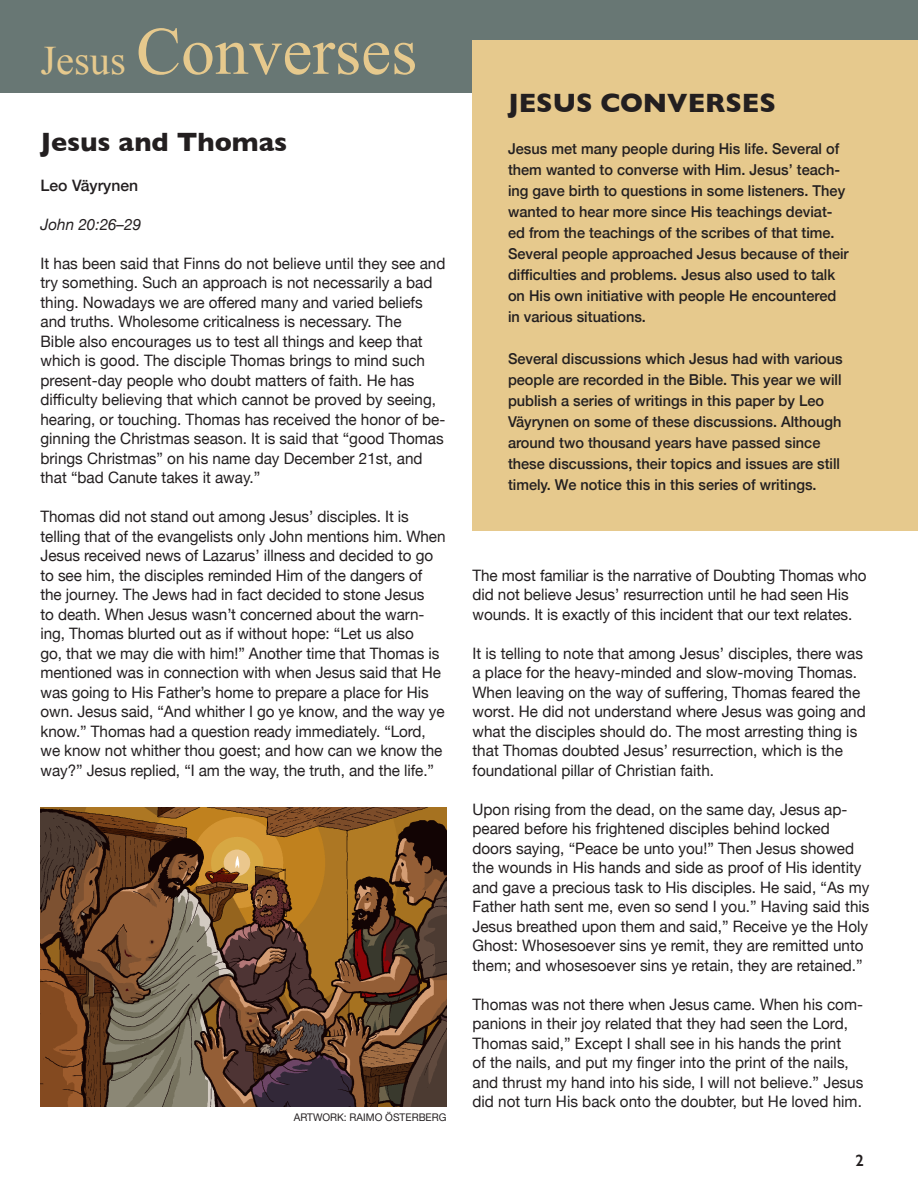
<style>
.page{position:relative;width:918px;height:1188px;background:#fff}
.page>*{position:absolute;margin:0;border:0;box-sizing:border-box;transform-origin:0 0}
.t1{font:67.5px "Times New Roman";color:#e6c98d}
.Title_2{font:700 27px "Gill Sans";color:#231f20}
.t2{font:600 16.5px "Gill Sans";color:#231f20}
.Text{font:15.75px/19.5px "Helvetica Neue";color:#231f20}
.Text-2{font:italic 15.75px "Helvetica Neue";color:#231f20}
.Author{font:500 15.75px "Helvetica Neue";color:#231f20}
.Text_2{font:500 15px/21px "Helvetica Neue";color:#231f20}
.Credit{font:10.5px "Helvetica Neue";color:#231f20}
.s1{font-size:40.5px}
</style>
<div class="page">
<img style="left:40px;top:807px;width:406px;height:300px">
<div style="left:0;top:0;width:918px;height:93px;background:#687774"></div>
<div style="left:472px;top:40px;width:446px;height:491px;background:#e6c98d"></div>
<p class="t1" style="left:40px;top:6px;width:378px"><span class="s1">Jesus</span> Converses</p>
<p class="Title_2" style="left:40px;top:120px;width:248px">Jesus and Thomas</p>
<p class="Author" style="left:40px;top:172px;width:99px">Leo Väyrynen</p>
<p class="Text-2" style="left:40px;top:213px;width:102px">John 20:26–29</p>
<p class="Text" style="left:40px;top:254px;width:407px">It has been said that Finns do not believe until they see and try something. Such an approach is not necessarily a bad thing. Nowadays we are offered many and varied beliefs and truths. Wholesome criticalness is necessary. The<br>Bible also encourages us to test all things and keep that which is good. The disciple Thomas brings to mind such present-day people who doubt matters of faith. He has difficulty believing that which cannot be proved by seeing, hearing, or touching. Thomas has received the honor of be&shy;ginning the Christmas season. It is said that “good Thomas brings Christmas” on his name day December 21st, and that “bad Canute takes it away.”</p>
<p class="Text" style="left:40px;top:508px;width:407px">Thomas did not stand out among Jesus’ disciples. It is telling that of the evangelists only John mentions him. When Jesus received news of Lazarus’ illness and decided to go to see him, the disciples reminded Him of the dangers of the journey. The Jews had in fact decided to stone Jesus<br>to death. When Jesus wasn’t concerned about the warn&shy;ing, Thomas blurted out as if without hope: “Let us also<br>go, that we may die with him!” Another time that Thomas is mentioned was in connection with when Jesus said that He was going to His Father’s home to prepare a place for His own. Jesus said, “And whither I go ye know, and the way ye know.” Thomas had a question ready immediately. “Lord, we know not whither thou goest; and how can we know the way?” Jesus replied, “I am the way, the truth, and the life.”</p>
<p class="Credit" style="left:294px;top:1110px;width:154px">ARTWORK: RAIMO ÖSTERBERG</p>
<p class="Title_2" style="left:508px;top:81px;width:269px">JESUS CONVERSES</p>
<p class="Text_2" style="left:508px;top:136px;width:342px">Jesus met many people during His life. Several of them wanted to converse with Him. Jesus’ teach&shy;ing gave birth to questions in some listeners. They wanted to hear more since His teachings deviat&shy;ed from the teachings of the scribes of that time.<br>Several people approached Jesus because of their difficulties and problems. Jesus also used to talk on His own initiative with people He encountered in various situations.</p>
<p class="Text_2" style="left:508px;top:346px;width:336px">Several discussions which Jesus had with various people are recorded in the Bible. This year we will publish a series of writings in this paper by Leo Väyrynen on some of these discussions. Although around two thousand years have passed since these discussions, their topics and issues are still timely. We notice this in this series of writings.</p>
<p class="Text" style="left:472px;top:566px;width:396px">The most familiar is the narrative of Doubting Thomas who did not believe Jesus’ resurrection until he had seen His wounds. It is exactly of this incident that our text relates.</p>
<p class="Text" style="left:472px;top:644px;width:395px">It is telling to note that among Jesus’ disciples, there was a place for the heavy-minded and slow-moving Thomas.<br>When leaving on the way of suffering, Thomas feared the worst. He did not understand where Jesus was going and what the disciples should do. The most arresting thing is that Thomas doubted Jesus’ resurrection, which is the foundational pillar of Christian faith.</p>
<p class="Text" style="left:472px;top:800px;width:399px">Upon rising from the dead, on the same day, Jesus ap&shy;peared before his frightened disciples behind locked doors saying, “Peace be unto you!” Then Jesus showed the wounds in His hands and side as proof of His identity and gave a precious task to His disciples. He said, “As my Father hath sent me, even so send I you.” Having said this Jesus breathed upon them and said,” Receive ye the Holy Ghost: Whosesoever sins ye remit, they are remitted unto them; and whosesoever sins ye retain, they are retained.”</p>
<p class="Text" style="left:472px;top:995px;width:392px">Thomas was not there when Jesus came. When his com&shy;panions in their joy related that they had seen the Lord, Thomas said,” Except I shall see in his hands the print<br>of the nails, and put my finger into the print of the nails, and thrust my hand into his side, I will not believe.” Jesus did not turn His back onto the doubter, but He loved him.</p>
<p class="t2" style="left:856px;top:1150px;width:10px">2</p>
</div>
